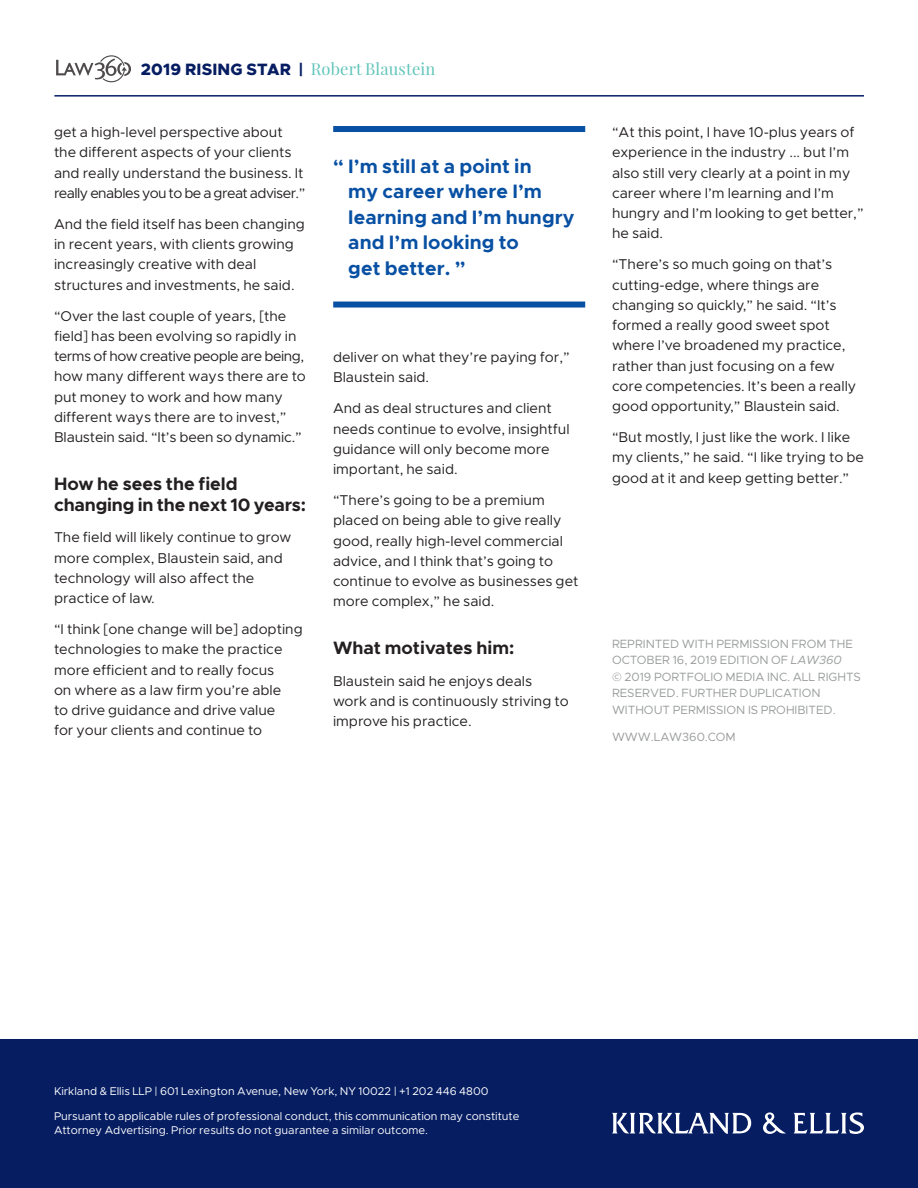
<style>
.page{position:relative;width:918px;height:1188px;background:#fff}
.page>*{position:absolute;margin:0;border:0;box-sizing:border-box;transform-origin:0 0}
.Pullquote{font:700 19.5px/25.5px "Kirkland Sans";letter-spacing:.005em;color:#0850a3}
.t1{font:700 18px/21px "Kirkland Sans";color:#231f20}
.t2{font:800 16.5px "Kirkland Sans";letter-spacing:.01em;color:#061d62}
.t3{font:14.25px/20.2px "Kirkland Sans";color:#231f20}
.t4{font:12px/16.5px "Kirkland Sans";color:#9a9c9c}
.t5{font:11.25px/14.2px "Kirkland Sans";color:#fff}
.s1{font-family:"Playfair Display";font-weight:400;color:#61c5ba}
.s2{font-style:italic}
</style>
<div class="page">
<div style="left:0;top:1040px;width:918px;height:148px;background:#061d62"></div>
<div style="left:333px;top:126px;width:252px;height:6px;background:#0850a3"></div>
<div style="left:333px;top:302px;width:252px;height:6px;background:#0850a3"></div>
<hr style="left:54px;top:95px;width:810px;height:2px;background:#061d62">
<svg style="left:56px;top:55px;width:75px;height:27px"></svg>
<svg style="left:612px;top:1112px;width:252px;height:22px"></svg>
<p class="t2" style="left:141px;top:59px;width:296px">2019 RISING STAR | <span class="s1">Robert Blaustein</span></p>
<p class="t3" style="left:54px;top:122px;width:253px">get a high-level perspective about the different aspects of your clients and really understand the business. It really enables you to be a great adviser.”</p>
<p class="t3" style="left:54px;top:214px;width:253px">And the field itself has been changing in recent years, with clients growing increasingly creative with deal structures and investments, he said.</p>
<p class="t3" style="left:54px;top:306px;width:253px">“Over the last couple of years, [the field] has been evolving so rapidly in terms of how creative people are being, how many different ways there are to put money to work and how many different ways there are to invest,” Blaustein said. “It’s been so dynamic.”</p>
<p class="t1" style="left:54px;top:474px;width:253px">How he sees the field changing in the next 10 years:</p>
<p class="t3" style="left:54px;top:527px;width:239px">The field will likely continue to grow more complex, Blaustein said, and technology will also affect the practice of law.</p>
<p class="t3" style="left:54px;top:619px;width:250px">“I think [one change will be] adopting technologies to make the practice more efficient and to really focus<br>on where as a law firm you’re able<br>to drive guidance and drive value<br>for your clients and continue to</p>
<p class="Pullquote" style="left:348px;top:153px;width:228px;text-indent:-15px">“ I’m still at a point in<br>my career where I’m learning and I’m hungry and I’m looking to<br>get better. ”</p>
<p class="t3" style="left:333px;top:347px;width:238px">deliver on what they’re paying for,”<br>Blaustein said.</p>
<p class="t3" style="left:333px;top:398px;width:238px">And as deal structures and client needs continue to evolve, insightful guidance will only become more important, he said.</p>
<p class="t3" style="left:333px;top:490px;width:247px">“There’s going to be a premium placed on being able to give really good, really high-level commercial advice, and I think that’s going to continue to evolve as businesses get more complex,” he said.</p>
<p class="t1" style="left:333px;top:638px;width:183px">What motivates him:</p>
<p class="t3" style="left:333px;top:671px;width:237px">Blaustein said he enjoys deals work and is continuously striving to improve his practice.</p>
<p class="t3" style="left:612px;top:122px;width:253px">“At this point, I have 10-plus years of experience in the industry ... but I’m also still very clearly at a point in my career where I’m learning and I’m hungry and I’m looking to get better,” he said.</p>
<p class="t3" style="left:612px;top:254px;width:246px">“There’s so much going on that’s cutting-edge, where things are changing so quickly,” he said. “It’s formed a really good sweet spot where I’ve broadened my practice, rather than just focusing on a few core competencies. It’s been a really good opportunity,” Blaustein said.</p>
<p class="t3" style="left:612px;top:427px;width:254px">“But mostly, I just like the work. I like my clients,” he said. “I like trying to be good at it and keep getting better.”</p>
<p class="t4" style="left:612px;top:635px;width:251px">REPRINTED WITH PERMISSION FROM THE OCTOBER 16, 2019 EDITION OF <span class="s2">LAW360<br></span>© 2019 PORTFOLIO MEDIA INC. ALL RIGHTS RESERVED. FURTHER DUPLICATION WITHOUT PERMISSION IS PROHIBITED.</p>
<p class="t4" style="left:612px;top:728px;width:125px">WWW.LAW360.COM</p>
<p class="t5" style="left:54px;top:1084px;width:436px">Kirkland &amp; Ellis LLP | 601 Lexington Avenue, New York, NY 10022 | +1 202 446 4800</p>
<p class="t5" style="left:54px;top:1109px;width:467px">Pursuant to applicable rules of professional conduct, this communication may constitute<br>Attorney Advertising. Prior results do not guarantee a similar outcome.</p>
</div>
